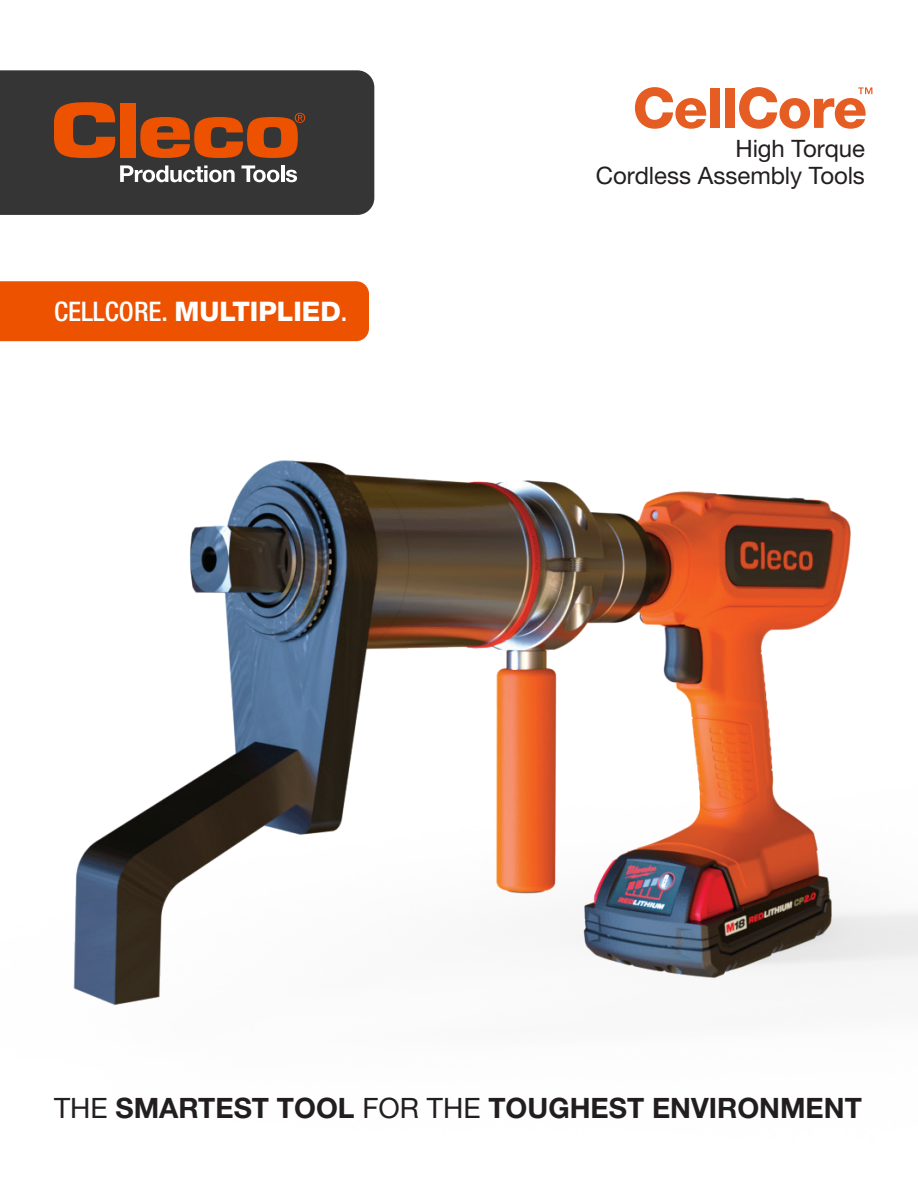
<style>
.page{position:relative;width:918px;height:1188px;background:#fff}
.page>*{position:absolute;margin:0;border:0;box-sizing:border-box;transform-origin:0 0}
.t1{font:700 28.2px "Helvetica Neue LT Pro";color:#231f20}
.t2{font:500 condensed 27px "Helvetica Neue LT Pro";color:#fff}
.t3{font:24px/27px "Helvetica Neue LT Pro";letter-spacing:-.005em;color:#231f20;text-align:right}
.s1{font-weight:800;font-stretch:normal}
.s2{font-weight:400}
</style>
<div class="page">
<div style="left:0;top:70px;width:374px;height:145px;background:#363536"></div>
<svg style="left:54px;top:102px;width:61px;height:56px;background:#aa4713"></svg>
<div style="left:120px;top:103px;width:16px;height:55px;background:#ed5200"></div>
<svg style="left:140px;top:113px;width:165px;height:45px;background:#a24616"></svg>
<svg style="left:120px;top:165px;width:115px;height:17px"></svg>
<svg style="left:242px;top:165px;width:37px;height:17px"></svg>
<hr style="left:281px;top:165px;width:3px;height:17px;background:#fff">
<svg style="left:286px;top:170px;width:11px;height:12px"></svg>
<svg style="left:635px;top:87px;width:72px;height:42px"></svg>
<div style="left:710px;top:88px;width:9px;height:40px;background:#e65d24"></div>
<div style="left:725px;top:88px;width:10px;height:40px;background:#e65d24"></div>
<svg style="left:739px;top:87px;width:133px;height:42px"></svg>
<div style="left:0;top:281px;width:369px;height:60px;background:#ed5200"></div>
<img style="left:73px;top:460px;width:800px;height:545px">
<p class="t2" style="left:54px;top:295px;width:295px">CELLCORE. <span class="s1">MULTIPLIED</span>.</p>
<p class="t3" style="left:596px;top:134px;width:270px">High Torque<br>Cordless Assembly Tools</p>
<p class="t1" style="left:54px;top:1090px;width:809px"><span class="s2">THE</span> SMARTEST TOOL <span class="s2">FOR THE</span> TOUGHEST ENVIRONMENT</p>
</div>
